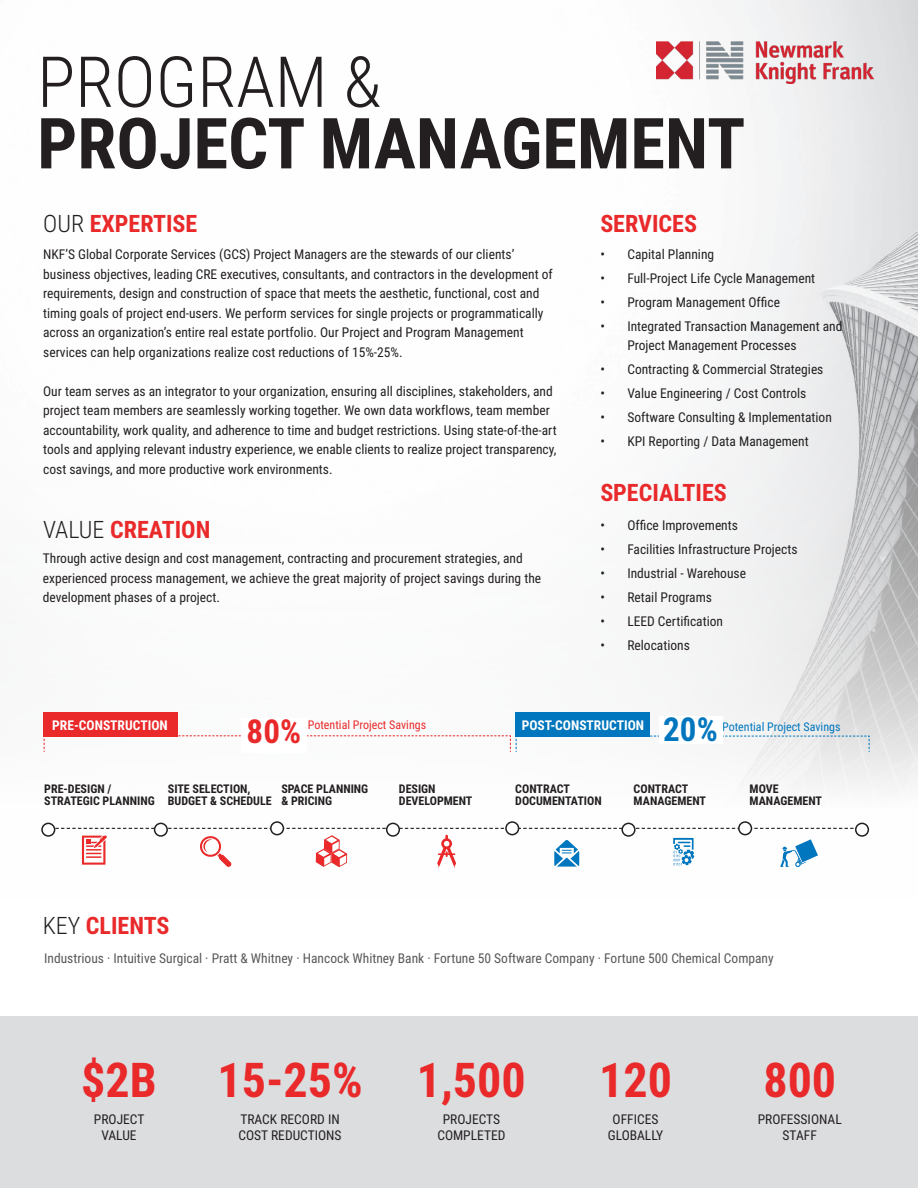
<style>
.page{position:relative;width:918px;height:1188px;background:#fff}
.page>*{position:absolute;margin:0;border:0;box-sizing:border-box;transform-origin:0 0}
.t1{font:700 70.5px "Roboto Condensed";color:#231f20}
.t2{font:300 70.5px "Roboto Condensed";color:#231f20}
.t3{font:700 48px "Roboto Condensed";color:#e9292a}
.t4{font:700 33px "Roboto Condensed";color:#e9292a}
.t5{font:700 33px "Roboto Condensed";color:#0076be}
.Subhead{font:700 24px "Roboto Condensed";color:#e9292a}
.body{font:13.5px/19.5px "Roboto Condensed";color:#231f20}
.body-2{font:13.5px "Roboto Condensed";color:#57585a}
.body-3{font:700 13.5px "Roboto Condensed";color:#fff}
.body-4{font:700 12px "Roboto Condensed";color:#231f20}
.body-5{font:12px "Roboto Condensed";color:#e9292a}
.body-6{font:12px "Roboto Condensed";color:#0076be}
.s1{font-weight:300;color:#231f20}
</style>
<div class="page">
<div style="left:0;top:1016px;width:918px;height:172px;background:#dcdddf"></div>
<img style="left:42px;top:0;width:876px;height:868px">
<div style="left:241px;top:718px;width:66px;height:35px;background:#fff"></div>
<svg style="left:43px;top:735px;width:827px;height:18px"></svg>
<div style="left:659px;top:717px;width:63px;height:27px;background:#fff"></div>
<div style="left:42px;top:823px;width:13px;height:13px;background:#fff;border-radius:50%"></div>
<div style="left:41px;top:823px;width:14px;height:14px;border:2px solid #231f20;border-radius:50%"></div>
<div style="left:155px;top:823px;width:12px;height:13px;background:#fff;border-radius:50%"></div>
<div style="left:154px;top:823px;width:14px;height:14px;border:2px solid #231f20;border-radius:50%"></div>
<div style="left:271px;top:822px;width:12px;height:13px;background:#fff;border-radius:50%"></div>
<div style="left:270px;top:821px;width:14px;height:14px;border:2px solid #231f20;border-radius:50%"></div>
<div style="left:387px;top:823px;width:12px;height:13px;background:#fff;border-radius:50%"></div>
<div style="left:386px;top:823px;width:14px;height:14px;border:2px solid #231f20;border-radius:50%"></div>
<div style="left:506px;top:822px;width:13px;height:13px;background:#fff;border-radius:50%"></div>
<div style="left:505px;top:821px;width:14px;height:14px;border:2px solid #231f20;border-radius:50%"></div>
<div style="left:622px;top:823px;width:13px;height:13px;background:#fff;border-radius:50%"></div>
<div style="left:621px;top:823px;width:15px;height:14px;border:2px solid #231f20;border-radius:50%"></div>
<div style="left:739px;top:822px;width:12px;height:13px;background:#fff;border-radius:50%"></div>
<div style="left:738px;top:821px;width:14px;height:14px;border:2px solid #231f20;border-radius:50%"></div>
<div style="left:856px;top:823px;width:12px;height:13px;background:#fff;border-radius:50%"></div>
<div style="left:855px;top:823px;width:14px;height:14px;border:2px solid #231f20;border-radius:50%"></div>
<div style="left:43px;top:713px;width:134px;height:24px;background:#e9292a"></div>
<div style="left:515px;top:713px;width:135px;height:24px;background:#0076be"></div>
<svg style="left:437px;top:835px;width:19px;height:33px"></svg>
<svg style="left:82px;top:835px;width:25px;height:30px"></svg>
<svg style="left:316px;top:835px;width:31px;height:32px"></svg>
<svg style="left:199px;top:835px;width:33px;height:32px"></svg>
<svg style="left:554px;top:840px;width:25px;height:27px"></svg>
<svg style="left:673px;top:838px;width:21px;height:28px"></svg>
<svg style="left:780px;top:839px;width:38px;height:28px"></svg>
<img style="left:656px;top:42px;width:218px;height:42px">
<p class="t2" style="left:37px;top:32px;width:346px">PROGRAM &amp;</p>
<p class="t1" style="left:37px;top:94px;width:710px">PROJECT MANAGEMENT</p>
<p class="Subhead" style="left:43px;top:207px;width:156px"><span class="s1">OUR</span> EXPERTISE</p>
<p class="Subhead" style="left:600px;top:206px;width:98px">SERVICES</p>
<p class="body" style="left:43px;top:244px;width:511px">NKF’S Global Corporate Services (GCS) Project Managers are the stewards of our clients’ business objectives, leading CRE executives, consultants, and contractors in the development of requirements, design and construction of space that meets the aesthetic, functional, cost and timing goals of project end-users. We perform services for single projects or programmatically across an organization’s entire real estate portfolio. Our Project and Program Management services can help organizations realize cost reductions of 15%-25%.</p>
<p class="body" style="left:43px;top:381px;width:515px">Our team serves as an integrator to your organization, ensuring all disciplines, stakeholders, and project team members are seamlessly working together. We own data workflows, team member accountability, work quality, and adherence to time and budget restrictions. Using state-of-the-art tools and applying relevant industry experience, we enable clients to realize project transparency, cost savings, and more productive work environments.</p>
<p class="body" style="left:600px;top:244px;width:115px">• Capital Planning</p>
<p class="body" style="left:600px;top:268px;width:216px">• Full-Project Life Cycle Management</p>
<p class="body" style="left:600px;top:292px;width:181px">• Program Management Office</p>
<p class="body" style="left:627px;top:316px;width:217px;text-indent:-27px">• Integrated Transaction Management and<br>Project Management Processes</p>
<p class="body" style="left:600px;top:359px;width:225px">• Contracting &amp; Commercial Strategies</p>
<p class="body" style="left:600px;top:383px;width:208px">• Value Engineering / Cost Controls</p>
<p class="body" style="left:600px;top:407px;width:233px">• Software Consulting &amp; Implementation</p>
<p class="body" style="left:600px;top:431px;width:210px">• KPI Reporting / Data Management</p>
<p class="Subhead" style="left:600px;top:475px;width:128px">SPECIALTIES</p>
<p class="Subhead" style="left:43px;top:512px;width:169px"><span class="s1">VALUE</span> CREATION</p>
<p class="body" style="left:43px;top:548px;width:500px">Through active design and cost management, contracting and procurement strategies, and experienced process management, we achieve the great majority of project savings during the development phases of a project.</p>
<p class="body" style="left:600px;top:515px;width:139px">• Office Improvements</p>
<p class="body" style="left:600px;top:539px;width:199px">• Facilities Infrastructure Projects</p>
<p class="body" style="left:600px;top:563px;width:147px">• Industrial - Warehouse</p>
<p class="body" style="left:600px;top:587px;width:113px">• Retail Programs</p>
<p class="body" style="left:600px;top:611px;width:124px">• LEED Certification</p>
<p class="body" style="left:600px;top:635px;width:91px">• Relocations</p>
<p class="t4" style="left:247px;top:708px;width:56px">80%</p>
<p class="t5" style="left:663px;top:706px;width:56px">20%</p>
<p class="body-3" style="left:52px;top:715px;width:117px">PRE-CONSTRUCTION</p>
<p class="body-3" style="left:522px;top:715px;width:124px">POST-CONSTRUCTION</p>
<p class="body-5" style="left:308px;top:717px;width:120px">Potential Project Savings</p>
<p class="body-6" style="left:722px;top:718px;width:120px">Potential Project Savings</p>
<p class="body-4" style="left:44px;top:781px;width:69px">PRE-DESIGN /</p>
<p class="body-4" style="left:44px;top:793px;width:112px">STRATEGIC PLANNING</p>
<p class="body-4" style="left:168px;top:781px;width:84px">SITE SELECTION,</p>
<p class="body-4" style="left:168px;top:793px;width:105px">BUDGET &amp; SCHEDULE</p>
<p class="body-4" style="left:281px;top:781px;width:88px">SPACE PLANNING</p>
<p class="body-4" style="left:281px;top:793px;width:52px">&amp; PRICING</p>
<p class="body-4" style="left:399px;top:781px;width:38px">DESIGN</p>
<p class="body-4" style="left:399px;top:793px;width:75px">DEVELOPMENT</p>
<p class="body-4" style="left:515px;top:781px;width:56px">CONTRACT</p>
<p class="body-4" style="left:515px;top:793px;width:88px">DOCUMENTATION</p>
<p class="body-4" style="left:634px;top:781px;width:56px">CONTRACT</p>
<p class="body-4" style="left:634px;top:793px;width:74px">MANAGEMENT</p>
<p class="body-4" style="left:750px;top:781px;width:31px">MOVE</p>
<p class="body-4" style="left:750px;top:793px;width:74px">MANAGEMENT</p>
<p class="Subhead" style="left:43px;top:909px;width:128px"><span class="s1">KEY</span> CLIENTS</p>
<p class="body-2" style="left:44px;top:948px;width:731px">Industrious · Intuitive Surgical · Pratt &amp; Whitney · Hancock Whitney Bank · Fortune 50 Software Company · Fortune 500 Chemical Company</p>
<p class="t3" style="left:81px;top:1047px;width:77px">$2B</p>
<p class="t3" style="left:217px;top:1046px;width:147px">15-25%</p>
<p class="t3" style="left:599px;top:1047px;width:74px">120</p>
<p class="t3" style="left:417px;top:1046px;width:110px">1,500</p>
<p class="t3" style="left:763px;top:1046px;width:74px">800</p>
<p class="body" style="left:613px;top:1109px;width:47px">OFFICES</p>
<p class="body" style="left:608px;top:1125px;width:57px">GLOBALLY</p>
<p class="body" style="left:758px;top:1109px;width:86px">PROFESSIONAL</p>
<p class="body" style="left:783px;top:1125px;width:36px">STAFF</p>
<p class="body" style="left:94px;top:1109px;width:52px">PROJECT</p>
<p class="body" style="left:101px;top:1125px;width:37px">VALUE</p>
<p class="body" style="left:240px;top:1109px;width:101px">TRACK RECORD IN</p>
<p class="body" style="left:239px;top:1125px;width:105px">COST REDUCTIONS</p>
<p class="body" style="left:443px;top:1109px;width:59px">PROJECTS</p>
<p class="body" style="left:437px;top:1125px;width:70px">COMPLETED</p>
</div>
